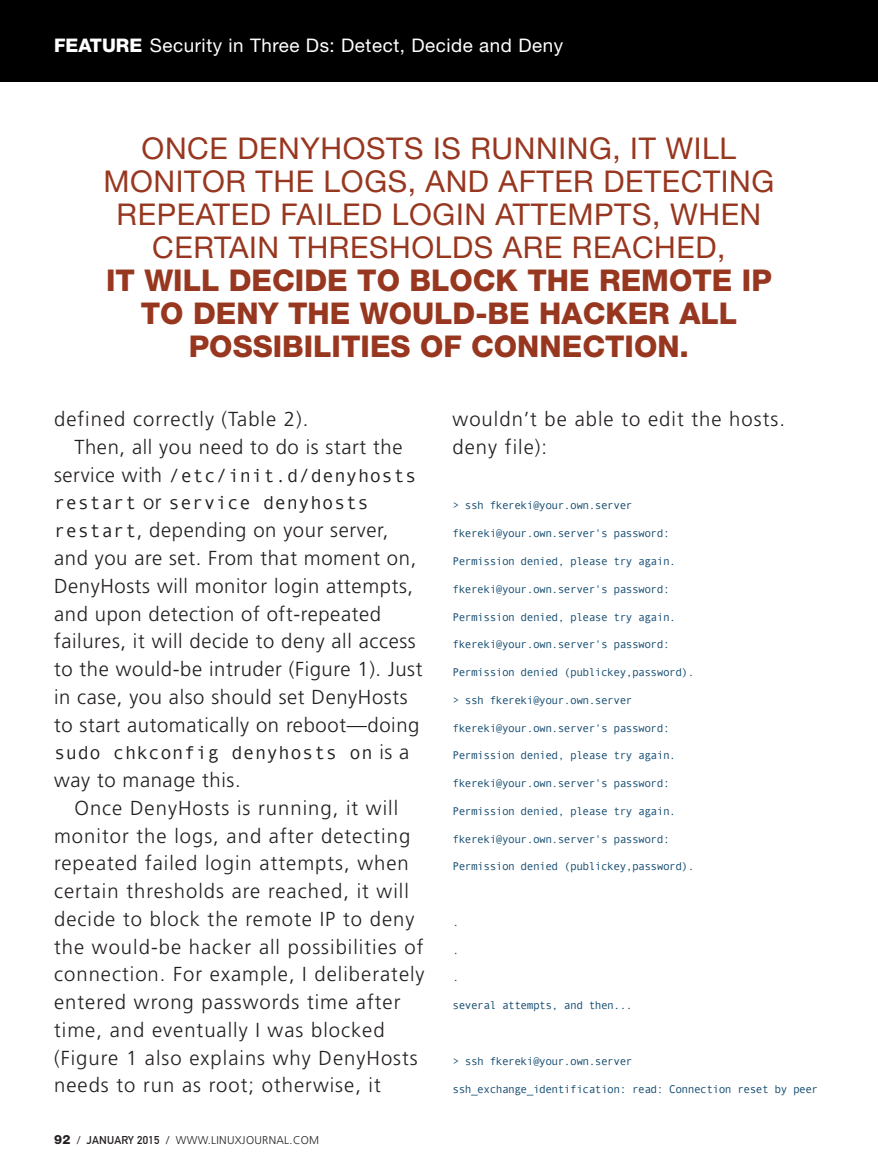
<style>
.page{position:relative;width:878px;height:1175px;background:#fff}
.page>*{position:absolute;margin:0;border:0;box-sizing:border-box;transform-origin:0 0}
.t1{font:30px/33px "Helvetica Neue";letter-spacing:.02em;color:#983720;text-align:center}
.t2{font:800 30px/33px "Helvetica Neue";color:#983720;text-align:center}
.t3{font:300 20.25px/27.8px "Frutiger";letter-spacing:.05em;color:#231f20}
.t4{font:300 20.25px/27.8px "Frutiger";letter-spacing:.03em;color:#231f20}
.t5{font:18.75px/27.8px "Andale Mono";letter-spacing:.03em;color:#231f20}
.t6{font:18.75px "Helvetica Neue";letter-spacing:.03em;color:#fff}
.t7{font:11.25px "Andale Mono";letter-spacing:-.05em;color:#10486d}
.t8{font:300 11.25px "Frutiger";letter-spacing:.025em;color:#231f20}
.s1{font-weight:800}
.s2{font-family:"Frutiger";font-weight:300;font-size:20.25px}
.s3{font-family:"Andale Mono";font-weight:400;font-size:18.75px}
.s4{font-family:"Helvetica Neue";font-weight:800;font-size:12.75px}
.s5{font-family:"DIN Mittelschrift LT";font-weight:400}
</style>
<div class="page">
<div style="left:0;top:0;width:878px;height:81px;background:#000"></div>
<h3 class="t6" style="left:54px;top:34px;width:510px"><span class="s1">FEATURE</span> Security in Three Ds: Detect, Decide and Deny</h3>
<h1 class="t1" style="left:103px;top:131px;width:672px">ONCE DENYHOSTS IS RUNNING, IT WILL MONITOR THE LOGS, AND AFTER DETECTING REPEATED FAILED LOGIN ATTEMPTS, WHEN CERTAIN THRESHOLDS ARE REACHED,</h1>
<h1 class="t2" style="left:106px;top:264px;width:667px">IT WILL DECIDE TO BLOCK THE REMOTE IP<br>TO DENY THE WOULD-BE HACKER ALL<br>POSSIBILITIES OF CONNECTION.</h1>
<h2 class="t4" style="left:74px;top:405px;width:329px;text-indent:-20px">defined correctly (Table 2).<br>Then, all you need to do is start the</h2>
<h3 class="t5" style="left:54px;top:461px;width:364px"><span class="s2">service with</span> /etc/init.d/denyhosts restart <span class="s2">or</span> service denyhosts</h3>
<p class="t4" style="left:54px;top:516px;width:370px"><span class="s3">restart</span>, depending on your server, and you are set. From that moment on, DenyHosts will monitor login attempts, and upon detection of oft-repeated failures, it will decide to deny all access to the would-be intruder (Figure 1). Just in case, you also should set DenyHosts to start automatically on reboot—doing</p>
<h3 class="t5" style="left:54px;top:739px;width:357px">sudo chkconfig denyhosts on <span class="s2">is a</span></h3>
<h2 class="t4" style="left:54px;top:766px;width:188px">way to manage this.</h2>
<h2 class="t3" style="left:74px;top:794px;width:325px">Once DenyHosts is running, it will</h2>
<h2 class="t3" style="left:54px;top:822px;width:357px">monitor the logs, and after detecting</h2>
<h2 class="t3" style="left:54px;top:849px;width:356px">repeated failed login attempts, when</h2>
<h2 class="t3" style="left:54px;top:877px;width:356px">certain thresholds are reached, it will</h2>
<h2 class="t3" style="left:54px;top:905px;width:362px">decide to block the remote IP to deny</h2>
<h2 class="t3" style="left:54px;top:933px;width:371px">the would-be hacker all possibilities of</h2>
<h2 class="t3" style="left:54px;top:960px;width:372px">connection. For example, I deliberately</h2>
<h2 class="t3" style="left:54px;top:988px;width:348px">entered wrong passwords time after</h2>
<h2 class="t3" style="left:54px;top:1016px;width:332px">time, and eventually I was blocked</h2>
<h2 class="t3" style="left:54px;top:1044px;width:365px">(Figure 1 also explains why DenyHosts</h2>
<h2 class="t3" style="left:54px;top:1071px;width:328px">needs to run as root; otherwise, it</h2>
<p class="t8" style="left:54px;top:1134px;width:266px"><span class="s4">92</span> / <span class="s5">JANUARY 2015</span> / WWW.LINUXJOURNAL.COM</p>
<h2 class="t3" style="left:452px;top:405px;width:334px">wouldn’t be able to edit the hosts. deny file):</h2>
<p class="t7" style="left:452px;top:499px;width:181px">&gt; ssh fkereki@your.own.server</p>
<p class="t7" style="left:452px;top:527px;width:219px">fkereki@your.own.server's password:</p>
<p class="t7" style="left:452px;top:555px;width:225px">Permission denied, please try again.</p>
<p class="t7" style="left:452px;top:582px;width:219px">fkereki@your.own.server's password:</p>
<p class="t7" style="left:452px;top:610px;width:225px">Permission denied, please try again.</p>
<p class="t7" style="left:452px;top:638px;width:219px">fkereki@your.own.server's password:</p>
<p class="t7" style="left:452px;top:666px;width:243px">Permission denied (publickey,password).</p>
<p class="t7" style="left:452px;top:693px;width:181px">&gt; ssh fkereki@your.own.server</p>
<p class="t7" style="left:452px;top:721px;width:219px">fkereki@your.own.server's password:</p>
<p class="t7" style="left:452px;top:749px;width:225px">Permission denied, please try again.</p>
<p class="t7" style="left:452px;top:777px;width:219px">fkereki@your.own.server's password:</p>
<p class="t7" style="left:452px;top:804px;width:225px">Permission denied, please try again.</p>
<p class="t7" style="left:452px;top:832px;width:219px">fkereki@your.own.server's password:</p>
<p class="t7" style="left:452px;top:860px;width:243px">Permission denied (publickey,password).</p>
<p class="t7" style="left:452px;top:915px;width:8px">.</p>
<p class="t7" style="left:452px;top:943px;width:8px">.</p>
<p class="t7" style="left:452px;top:971px;width:8px">.</p>
<p class="t7" style="left:452px;top:999px;width:181px">several attempts, and then...</p>
<p class="t7" style="left:452px;top:1054px;width:181px">&gt; ssh fkereki@your.own.server</p>
<p class="t7" style="left:452px;top:1082px;width:367px">ssh_exchange_identification: read: Connection reset by peer</p>
</div>
